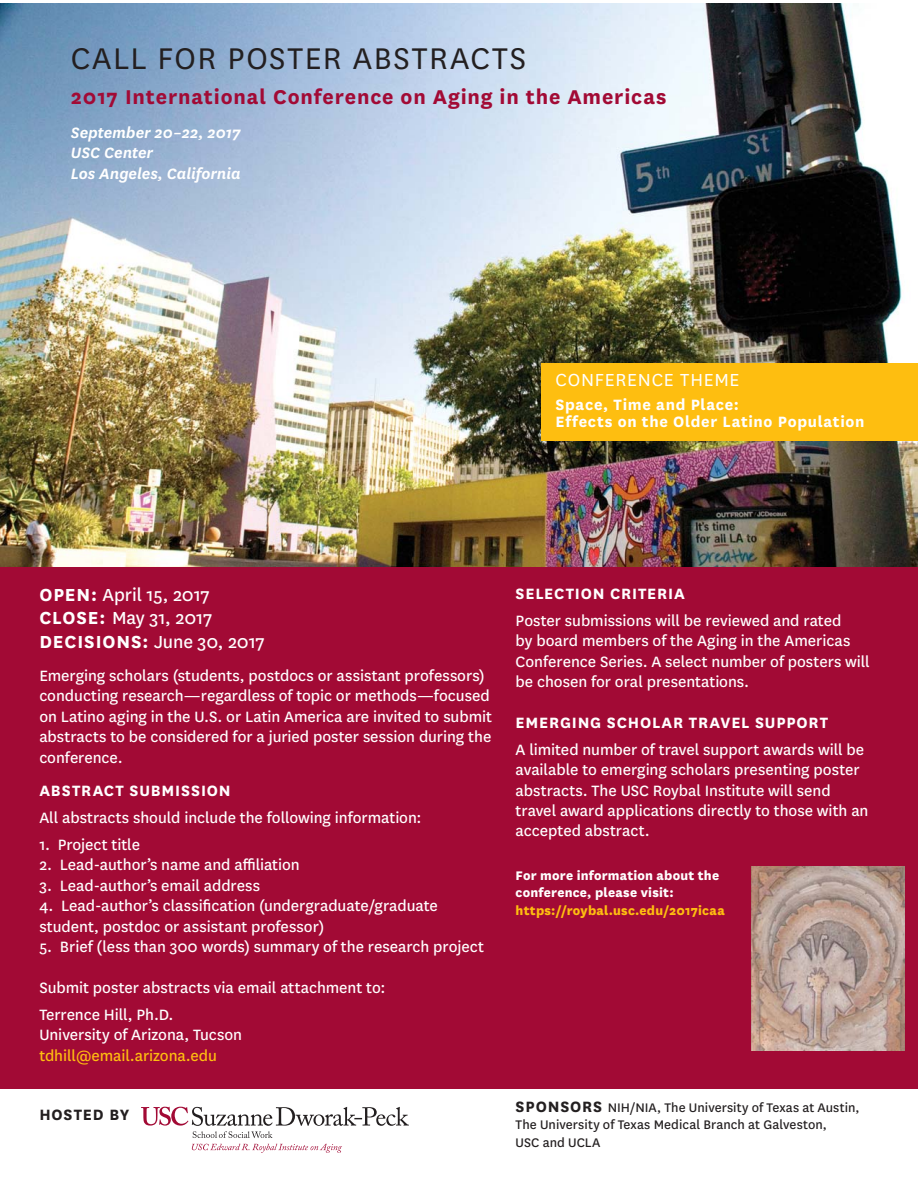
<style>
.page{position:relative;width:918px;height:1188px;background:#fff}
.page>*{position:absolute;margin:0;border:0;box-sizing:border-box;transform-origin:0 0}
.t1{font:34.95px "National";letter-spacing:.045em;color:#231f20}
.t2{font:700 23.25px "National";letter-spacing:.035em;color:#a20a35}
.t3{font:20.4px/23.2px "National";letter-spacing:-.01em;color:#fff}
.t4{font:20.4px "National";letter-spacing:.035em;color:#fff}
.t5{font:17.55px/20.4px "National";color:#fff}
.t6{font:700 17.55px/17.5px "National";letter-spacing:.045em;color:#fff}
.t7{font:italic 600 17.55px/20.4px "National";color:#fff}
.t8{font:17.55px "National";letter-spacing:-.005em;color:#febe10}
.t9{font:700 17.55px "National";letter-spacing:.05em;color:#231f20}
.t10{font:14.55px/17.5px "National";color:#231f20}
.t11{font:800 14.55px/17.5px "National";letter-spacing:.015em;color:#fff}
.t12{font:800 14.55px "National";letter-spacing:.015em;color:#febe10}
.s1{font-weight:700}
.s2{font-weight:700;font-size:17.55px}
</style>
<div class="page">
<img style="left:0;top:4px;width:918px;height:564px">
<div style="left:542px;top:363px;width:376px;height:78px;background:#febe10"></div>
<div style="left:0;top:568px;width:918px;height:521px;background:#a20a35"></div>
<img style="left:751px;top:866px;width:154px;height:184px">
<svg style="left:141px;top:1107px;width:268px;height:31px"></svg>
<svg style="left:192px;top:1144px;width:150px;height:9px"></svg>
<h1 class="t1" style="left:71px;top:37px;width:457px">CALL FOR POSTER ABSTRACTS</h1>
<h2 class="t2" style="left:71px;top:89px;width:597px">2017 International Conference on Aging in the Americas</h2>
<p class="t7" style="left:71px;top:122px;width:172px">September 20–22, 2017<br>USC Center<br>Los Angeles, California</p>
<p class="t4" style="left:556px;top:367px;width:186px">CONFERENCE THEME</p>
<p class="t6" style="left:556px;top:397px;width:311px">Space, Time and Place:<br>Effects on the Older Latino Population</p>
<p class="t3" style="left:39px;top:584px;width:227px"><span class="s1">OPEN:</span> April 15, 2017<br><span class="s1">CLOSE:</span> May 31, 2017<br><span class="s1">DECISIONS:</span> June 30, 2017</p>
<p class="t5" style="left:39px;top:666px;width:454px">Emerging scholars (students, postdocs or assistant professors) conducting research—regardless of topic or methods—focused on Latino aging in the U.S. or Latin America are invited to submit abstracts to be considered for a juried poster session during the conference.</p>
<p class="t6" style="left:39px;top:783px;width:193px">ABSTRACT SUBMISSION</p>
<p class="t5" style="left:39px;top:809px;width:384px">All abstracts should include the following information:</p>
<p class="t5" style="left:39px;top:836px;width:102px">1. Project title</p>
<p class="t5" style="left:39px;top:856px;width:262px">2. Lead-author’s name and affiliation</p>
<p class="t5" style="left:39px;top:876px;width:222px">3. Lead-author’s email address</p>
<p class="t5" style="left:39px;top:897px;width:400px">4. Lead-author’s classification (undergraduate/graduate student, postdoc or assistant professor)</p>
<p class="t5" style="left:39px;top:938px;width:446px">5. Brief (less than 300 words) summary of the research project</p>
<p class="t5" style="left:39px;top:975px;width:348px;line-height:27px">Submit poster abstracts via email attachment to:<br>Terrence Hill, Ph.D.</p>
<p class="t5" style="left:39px;top:1026px;width:204px">University of Arizona, Tucson</p>
<p class="t8" style="left:39px;top:1049px;width:179px">tdhill@email.arizona.edu</p>
<p class="t6" style="left:516px;top:586px;width:171px">SELECTION CRITERIA</p>
<p class="t5" style="left:516px;top:611px;width:356px">Poster submissions will be reviewed and rated<br>by board members of the Aging in the Americas Conference Series. A select number of posters will be chosen for oral presentations.</p>
<p class="t6" style="left:516px;top:715px;width:314px">EMERGING SCHOLAR TRAVEL SUPPORT</p>
<p class="t5" style="left:516px;top:740px;width:354px">A limited number of travel support awards will be available to emerging scholars presenting poster abstracts. The USC Roybal Institute will send travel award applications directly to those with an accepted abstract.</p>
<p class="t11" style="left:516px;top:866px;width:205px">For more information about the conference, please visit:</p>
<p class="t12" style="left:516px;top:901px;width:211px">https://roybal.usc.edu/2017icaa</p>
<p class="t9" style="left:39px;top:1108px;width:92px">HOSTED BY</p>
<p class="t10" style="left:516px;top:1099px;width:346px"><span class="s2">SPONSORS</span> NIH/NIA, The University of Texas at Austin,<br>The University of Texas Medical Branch at Galveston,<br>USC and UCLA</p>
</div>
